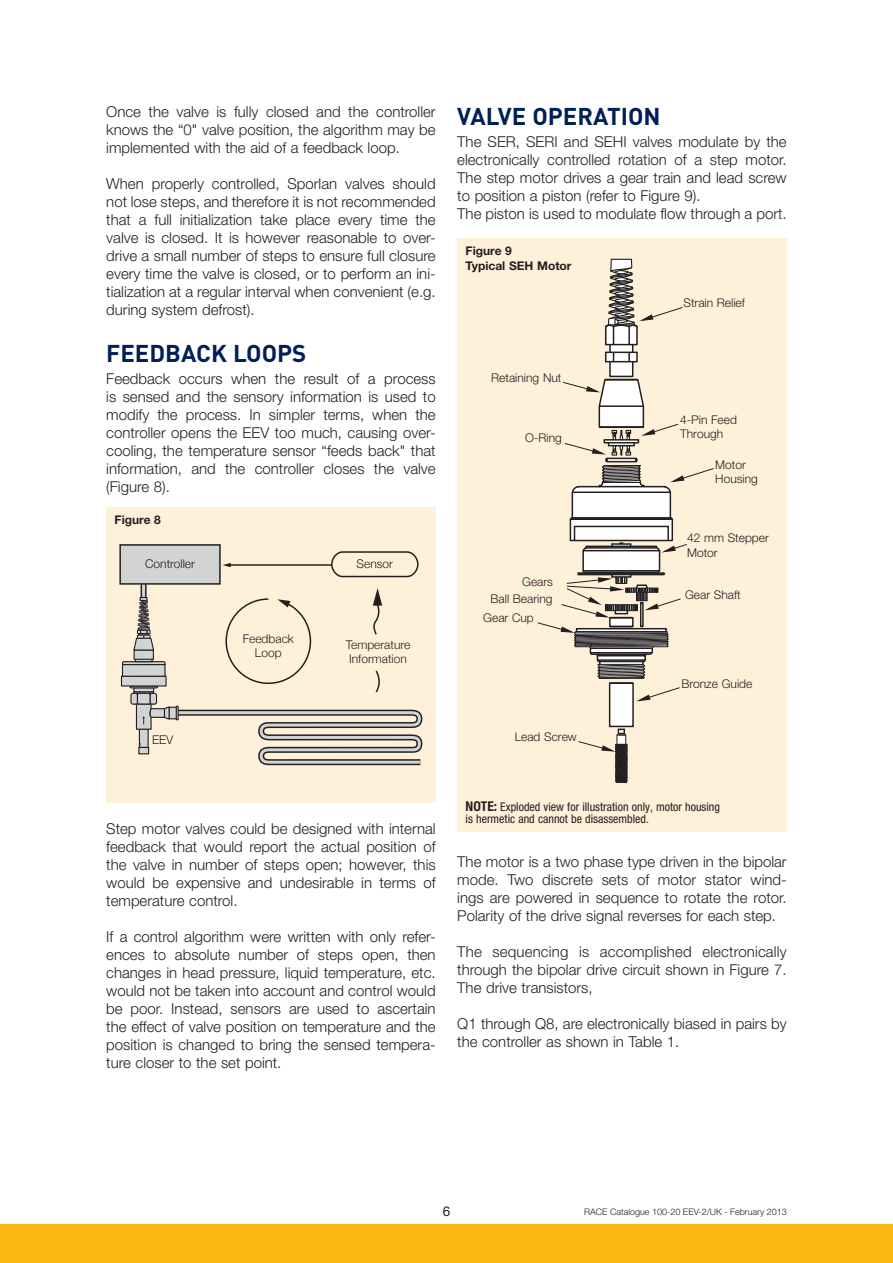
<style>
.page{position:relative;width:893px;height:1263px;background:#fff}
.page>*{position:absolute;margin:0;border:0;box-sizing:border-box;transform-origin:0 0}
.t1{font:700 24px "DINOT";color:#002057}
.t2{font:300 15px/18px "Helvetica Neue LT Pro";color:#231f20;text-align:justify}
.t3{font:13.5px "Helvetica Neue LT Pro";color:#231f20}
.t4{font:300 12px/14.4px "Helvetica Neue LT Pro";color:#231f20}
.t5{font:condensed 12px/12px "Helvetica Neue LT Pro";color:#231f20}
.t6{font:300 12px/13.5px "Helvetica Neue";color:#231f20;text-align:center}
.t7{font:700 12px/14.4px "Helvetica Neue LT Pro";color:#231f20}
.t8{font:300 9px "Helvetica Neue LT Pro";color:#231f20}
.s1{font-weight:700;font-size:13.5px}
</style>
<div class="page">
<div style="left:0;top:1225px;width:893px;height:38px;background:#fdb813"></div>
<div style="left:106px;top:507px;width:330px;height:295px;background:#fff1d9"></div>
<div style="left:141px;top:583px;width:6px;height:16px;background:#2f2c2d"></div>
<hr style="left:142px;top:583px;width:3px;height:16px;background:#d1d3d4">
<hr style="left:229px;top:564px;width:103px;height:2px;background:#231f20">
<svg style="left:223px;top:563px;width:8px;height:4px"></svg>
<svg style="left:330px;top:551px;width:89px;height:27px"></svg>
<svg style="left:225px;top:598px;width:87px;height:86px"></svg>
<svg style="left:375px;top:670px;width:5px;height:23px"></svg>
<svg style="left:372px;top:588px;width:10px;height:47px"></svg>
<div style="left:120px;top:545px;width:100px;height:39px;background:#d1d3d4"></div>
<div style="left:119px;top:544px;width:102px;height:41px;border:2px solid #231f20"></div>
<div style="left:150px;top:693px;width:6px;height:11px;background:#d1d3d4;border-radius:2px"></div>
<div style="left:149px;top:693px;width:8px;height:12px;border:1px solid #231f20;border-radius:2px"></div>
<div style="left:131px;top:693px;width:6px;height:11px;background:#d1d3d4;border-radius:2px"></div>
<div style="left:130px;top:693px;width:8px;height:12px;border:1px solid #231f20;border-radius:2px"></div>
<div style="left:137px;top:693px;width:13px;height:11px;background:#d1d3d4;border-radius:2px"></div>
<div style="left:137px;top:693px;width:14px;height:12px;border:1px solid #231f20;border-radius:2px"></div>
<svg style="left:134px;top:703px;width:289px;height:63px"></svg>
<div style="left:134px;top:691px;width:20px;height:3px;border:1px solid #231f20"></div>
<svg style="left:129px;top:687px;width:29px;height:6px"></svg>
<div style="left:121px;top:676px;width:45px;height:10px;background:#d1d3d4"></div>
<div style="left:121px;top:676px;width:46px;height:11px;border:1px solid #231f20"></div>
<div style="left:122px;top:665px;width:43px;height:11px;background:#d1d3d4"></div>
<div style="left:122px;top:664px;width:44px;height:13px;border:1px solid #231f20"></div>
<svg style="left:121px;top:658px;width:45px;height:8px"></svg>
<div style="left:134px;top:650px;width:19px;height:9px;background:#d1d3d4"></div>
<div style="left:134px;top:650px;width:20px;height:10px;border:1px solid #231f20"></div>
<svg style="left:133px;top:597px;width:21px;height:54px"></svg>
<div style="left:139px;top:747px;width:10px;height:7px;background:#d1d3d4"></div>
<div style="left:138px;top:747px;width:11px;height:7px;border:1px solid #231f20"></div>
<div style="left:457px;top:238px;width:330px;height:594px;background:#fff1d9"></div>
<svg style="left:537px;top:258px;width:177px;height:525px"></svg>
<p class="t2" style="left:106px;top:105px;width:331px">Once the valve is fully closed and the controller knows the “0" valve position, the algorithm may be implemented with the aid of a feedback loop.</p>
<p class="t2" style="left:106px;top:177px;width:331px">When properly controlled, Sporlan valves should not lose steps, and therefore it is not recommended that a full initialization take place every time the valve is closed. It is however reasonable to over&shy;drive a small number of steps to ensure full closure every time the valve is closed, or to perform an ini&shy;tialization at a regular interval when convenient (e.g. during system defrost).</p>
<h1 class="t1" style="left:106px;top:345px;width:202px">FEEDBACK LOOPS</h1>
<p class="t2" style="left:106px;top:372px;width:331px">Feedback occurs when the result of a process is sensed and the sensory information is used to modify the process. In simpler terms, when the controller opens the EEV too much, causing over&shy;cooling, the temperature sensor “feeds back" that information, and the controller closes the valve (Figure 8).</p>
<p class="t7" style="left:115px;top:514px;width:48px">Figure 8</p>
<p class="t6" style="left:145px;top:557px;width:51px">Controller</p>
<p class="t6" style="left:152px;top:732px;width:23px">EEV</p>
<p class="t6" style="left:243px;top:632px;width:53px">Feedback<br>Loop</p>
<p class="t6" style="left:357px;top:557px;width:38px">Sensor</p>
<p class="t6" style="left:346px;top:638px;width:66px;text-align:left">Temperature<br>Information</p>
<h1 class="t1" style="left:457px;top:108px;width:205px">VALVE OPERATION</h1>
<p class="t2" style="left:457px;top:134px;width:331px;text-align:left">The SER, SERI and SEHI valves modulate by the electronically controlled rotation of a step motor.<br>The step motor drives a gear train and lead screw to position a piston (refer to Figure 9).<br>The piston is used to modulate flow through a port.</p>
<p class="t7" style="left:466px;top:245px;width:107px">Figure 9<br>Typical SEH Motor</p>
<p class="t4" style="left:491px;top:372px;width:72px">Retaining Nut</p>
<p class="t4" style="left:525px;top:432px;width:38px">O-Ring</p>
<p class="t4" style="left:491px;top:575px;width:64px;line-height:16.8px;text-align:right">Gears<br>Ball Bearing</p>
<p class="t4" style="left:483px;top:612px;width:52px">Gear Cup</p>
<p class="t4" style="left:515px;top:731px;width:64px">Lead Screw</p>
<p class="t4" style="left:683px;top:297px;width:63px">Strain Relief</p>
<p class="t4" style="left:680px;top:414px;width:58px">4-Pin Feed<br>Through</p>
<p class="t4" style="left:715px;top:459px;width:44px">Motor<br>Housing</p>
<p class="t4" style="left:687px;top:532px;width:83px">42 mm Stepper<br>Motor</p>
<p class="t4" style="left:685px;top:589px;width:57px">Gear Shaft</p>
<p class="t4" style="left:681px;top:678px;width:73px">Bronze Guide</p>
<p class="t2" style="left:106px;top:822px;width:331px">Step motor valves could be designed with internal feedback that would report the actual position of the valve in number of steps open; however, this would be expensive and undesirable in terms of temperature control.</p>
<p class="t2" style="left:106px;top:930px;width:331px">If a control algorithm were written with only refer&shy;ences to absolute number of steps open, then changes in head pressure, liquid temperature, etc. would not be taken into account and control would be poor. Instead, sensors are used to ascertain the effect of valve position on temperature and the position is changed to bring the sensed tempera&shy;ture closer to the set point.</p>
<p class="t5" style="left:466px;top:803px;width:256px"><span class="s1">NOTE:</span> Exploded view for illustration only, motor housing is hermetic and cannot be disassembled.</p>
<p class="t2" style="left:457px;top:854px;width:331px">The motor is a two phase type driven in the bipolar mode. Two discrete sets of motor stator wind&shy;ings are powered in sequence to rotate the rotor.<br>Polarity of the drive signal reverses for each step.</p>
<p class="t2" style="left:457px;top:944px;width:331px">The sequencing is accomplished electronically through the bipolar drive circuit shown in Figure 7.<br>The drive transistors,</p>
<p class="t2" style="left:457px;top:1016px;width:331px">Q1 through Q8, are electronically biased in pairs by the controller as shown in Table 1.</p>
<p class="t3" style="left:443px;top:1207px;width:9px">6</p>
<p class="t8" style="left:584px;top:1209px;width:204px">RACE Catalogue 100-20 EEV-2/UK - February 2013</p>
</div>
